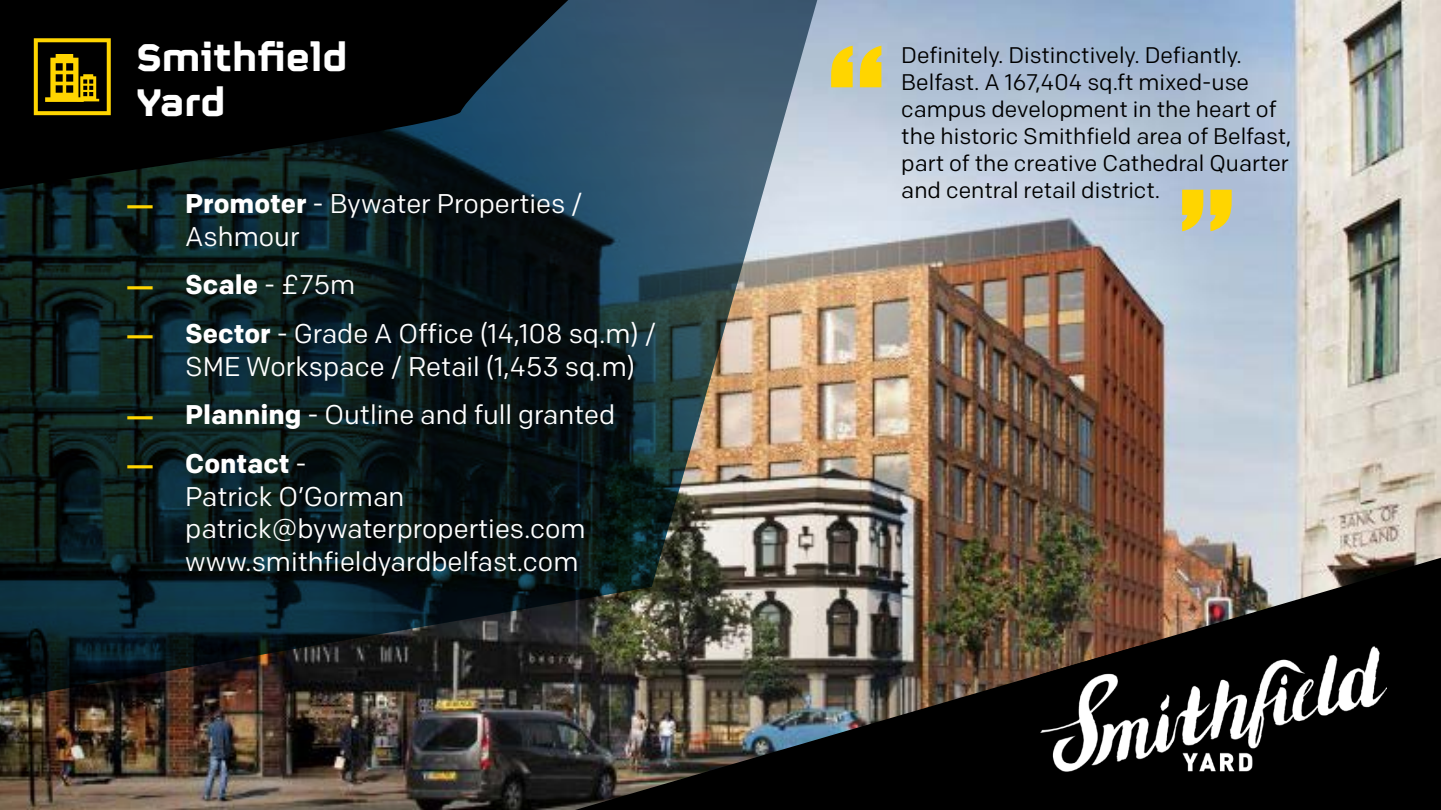
<style>
.page{position:relative;width:1441px;height:810px;background:#fff}
.page>*{position:absolute;margin:0;border:0;box-sizing:border-box;transform-origin:0 0}
.t1{font:700 43.05px/45.5px "FS Sinclair";color:#fff}
.t2{font:27px/33px "Colfax";color:#fff}
.t3{font:700 27px "Colfax";color:#fff}
.t4{font:22.5px/27px "Colfax";color:#000}
.s1{font-family:"FS Sinclair";font-weight:700;font-size:25.2px;color:#ffd500}
.s2{font-weight:700}
.s3{font-family:"FS Sinclair";font-size:25.2px;color:#ffd500}
.s4{font-weight:400}
</style>
<div class="page">
<img style="left:0;top:0;width:1440px;height:810px">
<img style="left:575px;top:558px;width:865px;height:252px">
<img style="left:1039px;top:646px;width:347px;height:130px">
<img style="left:0;top:0;width:860px;height:718px">
<svg style="left:831px;top:46px;width:50px;height:41px;background:#e7cf3f"></svg>
<svg style="left:1181px;top:190px;width:50px;height:41px;background:#e5cd42"></svg>
<svg style="left:34px;top:38px;width:77px;height:77px;background:#6b5900"></svg>
<h1 class="t1" style="left:136px;top:28px;width:213px">Smithfield<br>Yard</h1>
<p class="t2" style="left:185px;top:187px;width:399px;text-indent:-58px"><span class="s1">—</span> <span class="s2">Promoter</span> - Bywater Properties /<br>Ashmour</p>
<p class="t3" style="left:128px;top:268px;width:229px"><span class="s3">—</span> Scale <span class="s4">- £75m</span></p>
<p class="t2" style="left:185px;top:316px;width:472px;text-indent:-58px"><span class="s1">—</span> <span class="s2">Sector</span> - Grade A Office (14,108 sq.m) /<br>SME Workspace / Retail (1,453 sq.m)</p>
<p class="t2" style="left:128px;top:398px;width:489px"><span class="s1">—</span> <span class="s2">Planning</span> - Outline and full granted</p>
<p class="t2" style="left:185px;top:446px;width:402px;text-indent:-58px"><span class="s1">—</span> <span class="s2">Contact</span> -<br>Patrick O’Gorman patrick@bywaterproperties.com www.smithfieldyardbelfast.com</p>
<p class="t4" style="left:901px;top:41px;width:392px">Definitely. Distinctively. Defiantly.<br>Belfast. A 167,404 sq.ft mixed-use campus development in the heart of the historic Smithfield area of Belfast, part of the creative Cathedral Quarter and central retail district.</p>
</div>
